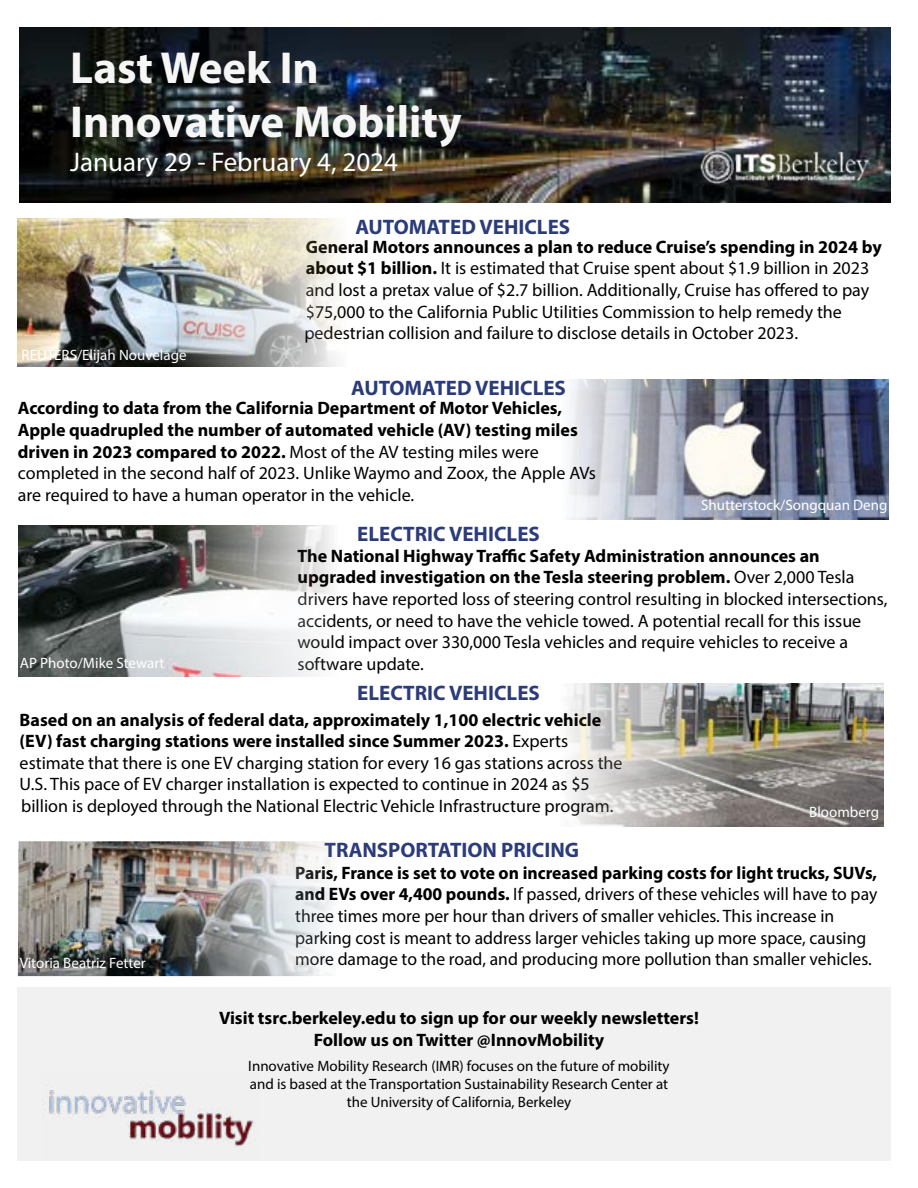
<style>
.page{position:relative;width:918px;height:1188px;background:#fff}
.page>*{position:absolute;margin:0;border:0;box-sizing:border-box;transform-origin:0 0}
.t1{font:700 45px/54px "Myriad Pro";color:#f6f6f6}
.t2{font:27px "Myriad Pro";color:#fff}
.t3{font:700 21px "Myriad Pro";color:#2c3c7a}
.t4{font:18px/21.6px "Myriad Pro";color:#000}
.t5{font:700 18px/21.6px "Myriad Pro";color:#000;text-align:center}
.t6{font:15px/18px "Myriad Pro";color:#000;text-align:center}
.t7{font:15px "Myriad Pro";color:#fff}
.s1{font-weight:700}
.s2{font-weight:400}
</style>
<div class="page">
<img style="left:20px;top:27px;width:871px;height:176px">
<img style="left:566px;top:684px;width:318px;height:143px">
<div style="left:17px;top:988px;width:874px;height:173px;background:#f1f1f1"></div>
<img style="left:49px;top:1090px;width:205px;height:57px">
<img style="left:19px;top:526px;width:314px;height:150px">
<img style="left:18px;top:218px;width:323px;height:149px">
<img style="left:568px;top:379px;width:321px;height:141px">
<img style="left:689px;top:141px;width:190px;height:56px">
<img style="left:18px;top:841px;width:315px;height:135px">
<h1 class="t1" style="left:70px;top:39px;width:393px">Last Week In<br>Innovative Mobility</h1>
<h2 class="t2" style="left:70px;top:145px;width:329px">January 29 - February 4, 2024</h2>
<p class="t3" style="left:356px;top:213px;width:216px">AUTOMATED VEHICLES</p>
<p class="t7" style="left:22px;top:346px;width:167px">REUTERS/Elijah Nouvelage</p>
<p class="t4" style="left:304px;top:236px;width:579px"><span class="s1">General Motors announces a plan to reduce Cruise’s spending in 2024 by about $1 billion.</span> It is estimated that Cruise spent about $1.9 billion in 2023 and lost a pretax value of $2.7 billion. Additionally, Cruise has offered to pay $75,000 to the California Public Utilities Commission to help remedy the pedestrian collision and failure to disclose details in October 2023.</p>
<p class="t3" style="left:351px;top:374px;width:216px">AUTOMATED VEHICLES</p>
<p class="t5" style="left:18px;top:397px;width:580px;text-align:left">According to data from the California Department of Motor Vehicles, Apple quadrupled the number of automated vehicle (AV) testing miles driven in 2023 compared to 2022. <span class="s2">Most of the AV testing miles were completed in the second half of 2023. Unlike Waymo and Zoox, the Apple AVs are required to have a human operator in the vehicle.</span></p>
<p class="t3" style="left:357px;top:521px;width:184px">ELECTRIC VEHICLES</p>
<p class="t7" style="left:701px;top:496px;width:188px">Shutterstock/Songquan Deng</p>
<p class="t7" style="left:20px;top:653px;width:146px">AP Photo/Mike Stewart</p>
<p class="t4" style="left:298px;top:545px;width:592px"><span class="s1">The National Highway Traffic Safety Administration announces an upgraded investigation on the Tesla steering problem.</span> Over 2,000 Tesla drivers have reported loss of steering control resulting in blocked intersections, accidents, or need to have the vehicle towed. A potential recall for this issue would impact over 330,000 Tesla vehicles and require vehicles to receive a software update.</p>
<p class="t3" style="left:357px;top:679px;width:184px">ELECTRIC VEHICLES</p>
<p class="t4" style="left:20px;top:709px;width:604px"><span class="s1">Based on an analysis of federal data, approximately 1,100 electric vehicle (EV) fast charging stations were installed since Summer 2023.</span> Experts estimate that there is one EV charging station for every 16 gas stations across the U.S. This pace of EV charger installation is expected to continue in 2024 as $5 billion is deployed through the National Electric Vehicle Infrastructure program.</p>
<p class="t3" style="left:325px;top:836px;width:256px">TRANSPORTATION PRICING</p>
<p class="t7" style="left:809px;top:803px;width:71px">Bloomberg</p>
<p class="t7" style="left:20px;top:954px;width:128px">Vitoria Beatriz Fetter</p>
<p class="t4" style="left:295px;top:862px;width:584px"><span class="s1">Paris, France is set to vote on increased parking costs for light trucks, SUVs, and EVs over 4,400 pounds.</span> If passed, drivers of these vehicles will have to pay three times more per hour than drivers of smaller vehicles. This increase in parking cost is meant to address larger vehicles taking up more space, causing more damage to the road, and producing more pollution than smaller vehicles.</p>
<p class="t5" style="left:219px;top:1007px;width:481px">Visit tsrc.berkeley.edu to sign up for our weekly newsletters!<br>Follow us on Twitter @InnovMobility</p>
<p class="t6" style="left:248px;top:1057px;width:423px">Innovative Mobility Research (IMR) focuses on the future of mobility and is based at the Transportation Sustainability Research Center at the University of California, Berkeley</p>
</div>
